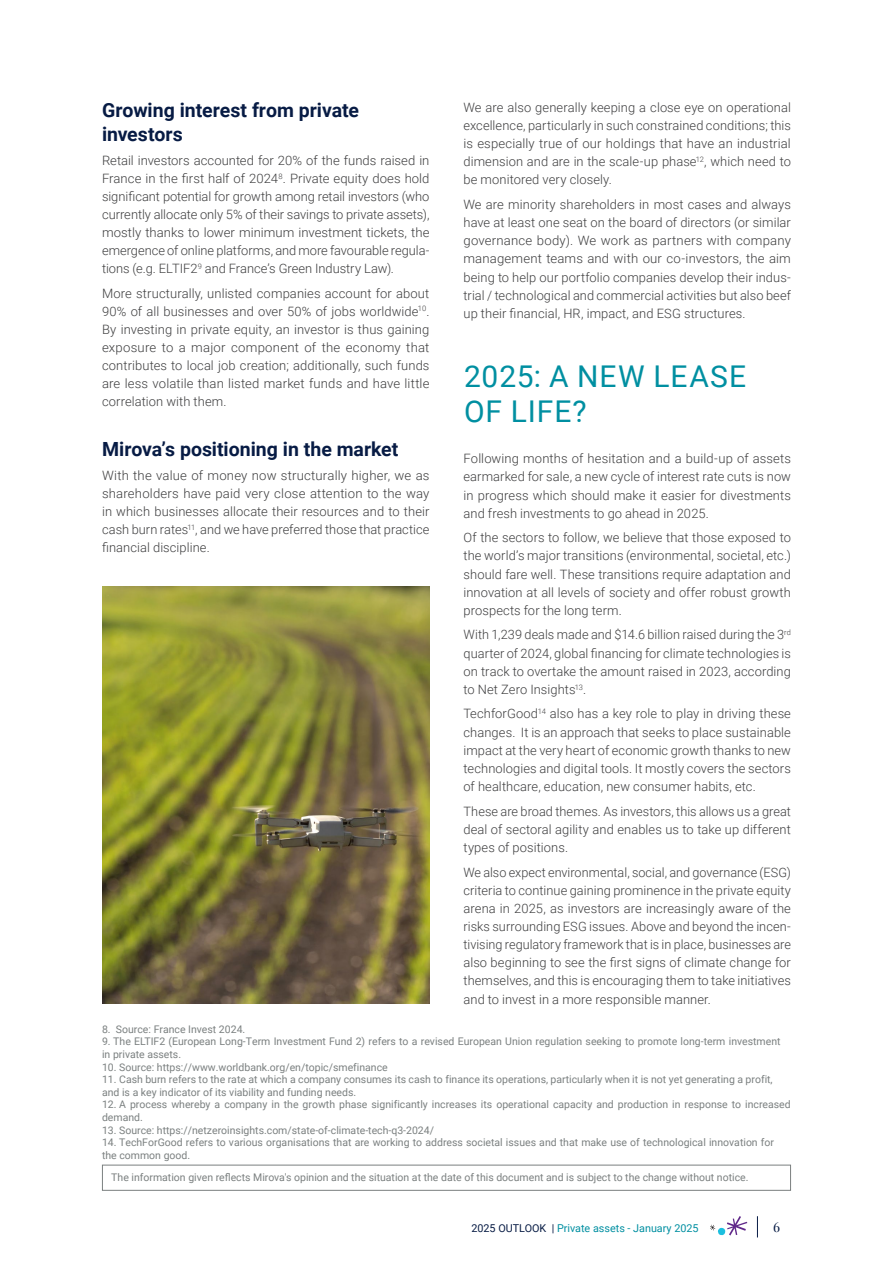
<style>
.page{position:relative;width:893px;height:1263px;background:#fff}
.page>*{position:absolute;margin:0;border:0;box-sizing:border-box;transform-origin:0 0}
.Mir_RA_Titre02{font:30px/35px "Roboto";letter-spacing:.035em;color:#008fa1}
.Mir-A4-Titre03{font:700 19.5px/24.3px "Roboto";color:#071b44}
.t1{font:13.5px "Playfair Display";color:#071b44}
.Mir-RA-Texte-courant_gros{font:300 12.9px/18.1px "Roboto";letter-spacing:.005em;color:#3e3e3f;text-align:justify}
.t2{font:10.8px "Roboto";color:#008fa1}
.Mir_A4_Notes{font:10.5px/12.6px "Roboto";color:#7b8080}
.s1{color:#071b44}
</style>
<div class="page">
<div style="left:102px;top:1165px;width:689px;height:26px;border:1px solid #7b8080"></div>
<img style="left:102px;top:587px;width:327px;height:416px">
<svg style="left:757px;top:1216px;width:1px;height:21px"></svg>
<svg style="left:710px;top:1216px;width:37px;height:19px"></svg>
<p class="Mir-A4-Titre03" style="left:102px;top:97px;width:259px">Growing interest from private investors</p>
<p class="Mir-RA-Texte-courant_gros" style="left:102px;top:151px;width:329px">Retail investors accounted for 20% of the funds raised in France in the first half of 2024<sup>8</sup>. Private equity does hold significant potential for growth among retail investors (who currently allocate only 5% of their savings to private assets), mostly thanks to lower minimum investment tickets, the emergence of online platforms, and more favourable regula&shy;tions (e.g. ELTIF2<sup>9</sup> and France’s Green Industry Law).</p>
<p class="Mir-RA-Texte-courant_gros" style="left:102px;top:284px;width:329px">More structurally, unlisted companies account for about 90% of all businesses and over 50% of jobs worldwide<sup>10</sup>.<br>By investing in private equity, an investor is thus gaining exposure to a major component of the economy that contributes to local job creation; additionally, such funds are less volatile than listed market funds and have little correlation with them.</p>
<p class="Mir-A4-Titre03" style="left:102px;top:436px;width:298px">Mirova’s positioning in the market</p>
<p class="Mir-RA-Texte-courant_gros" style="left:102px;top:466px;width:329px">With the value of money now structurally higher, we as shareholders have paid very close attention to the way in which businesses allocate their resources and to their cash burn rates<sup>11</sup>, and we have preferred those that practice financial discipline.</p>
<p class="Mir-RA-Texte-courant_gros" style="left:463px;top:98px;width:329px">We are also generally keeping a close eye on operational excellence, particularly in such constrained conditions; this is especially true of our holdings that have an industrial dimension and are in the scale-up phase<sup>12</sup>, which need to be monitored very closely.</p>
<p class="Mir-RA-Texte-courant_gros" style="left:463px;top:195px;width:329px">We are minority shareholders in most cases and always have at least one seat on the board of directors (or similar governance body). We work as partners with company management teams and with our co-investors, the aim being to help our portfolio companies develop their indus&shy;trial / technological and commercial activities but also beef up their financial, HR, impact, and ESG structures.</p>
<p class="Mir_RA_Titre02" style="left:464px;top:358px;width:284px">2025: A NEW LEASE<br>OF LIFE?</p>
<p class="Mir-RA-Texte-courant_gros" style="left:463px;top:449px;width:329px">Following months of hesitation and a build-up of assets earmarked for sale, a new cycle of interest rate cuts is now in progress which should make it easier for divestments and fresh investments to go ahead in 2025.</p>
<p class="Mir-RA-Texte-courant_gros" style="left:463px;top:528px;width:329px">Of the sectors to follow, we believe that those exposed to the world’s major transitions (environmental, societal, etc.) should fare well. These transitions require adaptation and innovation at all levels of society and offer robust growth prospects for the long term.</p>
<p class="Mir-RA-Texte-courant_gros" style="left:463px;top:625px;width:329px">With 1,239 deals made and $14.6 billion raised during the 3<sup>rd </sup>quarter of 2024, global financing for climate technologies is on track to overtake the amount raised in 2023, according to Net Zero Insights<sup>13</sup>.</p>
<p class="Mir-RA-Texte-courant_gros" style="left:463px;top:704px;width:329px">TechforGood<sup>14</sup> also has a key role to play in driving these changes. It is an approach that seeks to place sustainable impact at the very heart of economic growth thanks to new technologies and digital tools. It mostly covers the sectors of healthcare, education, new consumer habits, etc.</p>
<p class="Mir-RA-Texte-courant_gros" style="left:463px;top:801px;width:329px">These are broad themes. As investors, this allows us a great deal of sectoral agility and enables us to take up different types of positions.</p>
<p class="Mir-RA-Texte-courant_gros" style="left:463px;top:862px;width:329px">We also expect environmental, social, and governance (ESG) criteria to continue gaining prominence in the private equity arena in 2025, as investors are increasingly aware of the risks surrounding ESG issues. Above and beyond the incen&shy;tivising regulatory framework that is in place, businesses are also beginning to see the first signs of climate change for themselves, and this is encouraging them to take initiatives and to invest in a more responsible manner.</p>
<p class="Mir_A4_Notes" style="left:102px;top:1022px;width:145px">8. Source: France Invest 2024.</p>
<p class="Mir_A4_Notes" style="left:102px;top:1035px;width:680px">9. The ELTIF2 (European Long-Term Investment Fund 2) refers to a revised European Union regulation seeking to promote long-term investment in private assets.</p>
<p class="Mir_A4_Notes" style="left:102px;top:1060px;width:287px">10. Source: https://www.worldbank.org/en/topic/smefinance</p>
<p class="Mir_A4_Notes" style="left:102px;top:1073px;width:672px">11. Cash burn refers to the rate at which a company consumes its cash to finance its operations, particularly when it is not yet generating a profit, and is a key indicator of its viability and funding needs.</p>
<p class="Mir_A4_Notes" style="left:102px;top:1098px;width:690px">12. A process whereby a company in the growth phase significantly increases its operational capacity and production in response to increased demand.</p>
<p class="Mir_A4_Notes" style="left:102px;top:1123px;width:334px">13. Source: https://netzeroinsights.com/state-of-climate-tech-q3-2024/</p>
<p class="Mir_A4_Notes" style="left:102px;top:1136px;width:674px">14. TechForGood refers to various organisations that are working to address societal issues and that make use of technological innovation for the common good.</p>
<p class="Mir_A4_Notes" style="left:111px;top:1171px;width:639px">The information given reflects Mirova's opinion and the situation at the date of this document and is subject to the change without notice.</p>
<p class="t2" style="left:471px;top:1220px;width:229px"><span class="s1">2025 OUTLOOK |</span> Private assets - January 2025</p>
<p class="t1" style="left:773px;top:1216px;width:8px">6</p>
</div>
